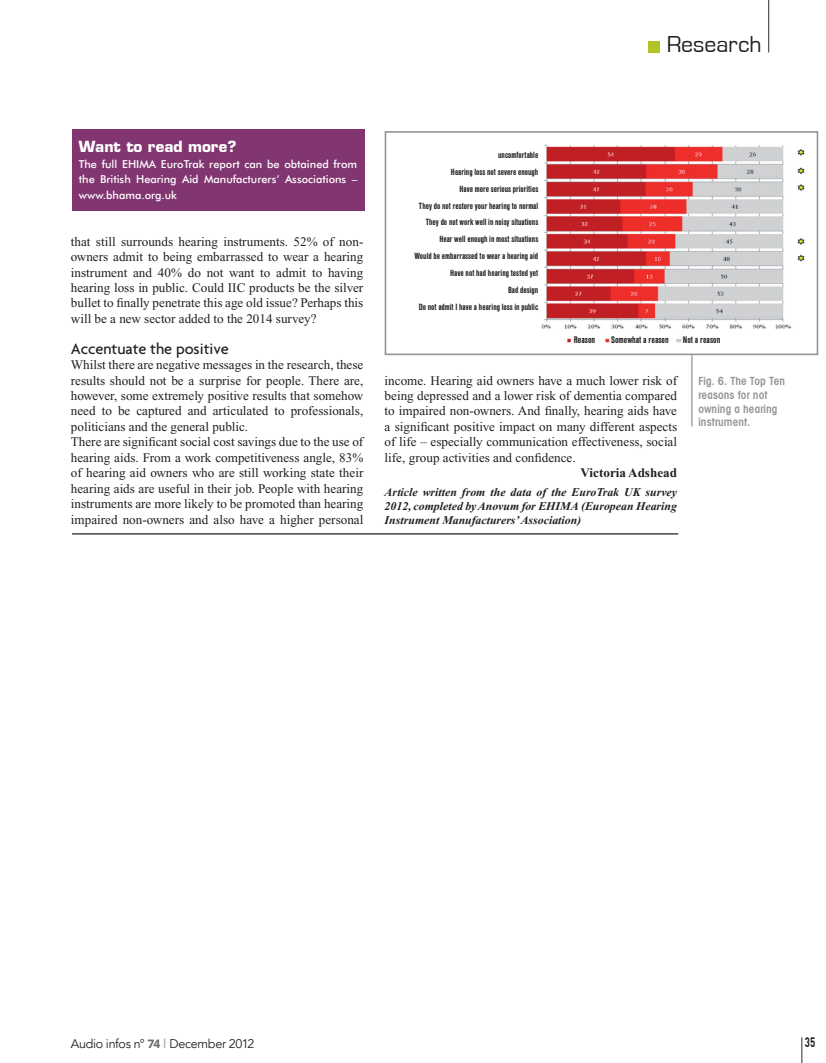
<style>
.page{position:relative;width:826px;height:1063px;background:#fff}
.page>*{position:absolute;margin:0;border:0;box-sizing:border-box;transform-origin:0 0}
.t1{font:23.75px "Eurostile";color:#231f20}
.t2{font:500 16.25px "Agenda";color:#231f20}
.t3{font:700 15px "Eurostile";color:#fff}
.t4{font:700 13.62px "DIN";color:#231f20;scale:.71 1}
.t5{font:13.12px/15.4px "Times New Roman";color:#231f20;text-align:justify}
.t6{font:700 13.12px "Times New Roman";color:#231f20}
.t7{font:12.5px "Avenir";letter-spacing:-.025em;color:#231f20}
.t8{font:italic 700 11.88px/13.8px "Times New Roman";color:#231f20;text-align:justify}
.t9{font:600 condensed 11.25px/13.8px "Avant Garde";letter-spacing:.01em;color:#939598}
.t10{font:500 11px/15.8px "Futura BT";color:#fff;text-align:justify}
.t11{font:700 condensed 10px "Nimbus Sans T";color:#231f20}
.t12{font:700 condensed 9.38px/16.9px "Nimbus Sans T";color:#231f20;text-align:right}
.s1{font-weight:900;font-size:11.88px;color:#6c6d70}
.s2{font-weight:800;color:#b8b9b7}
</style>
<div class="page">
<svg style="left:801px;top:1037px;width:1px;height:26px"></svg>
<div style="left:648px;top:41px;width:12px;height:11px;background:#b2c326"></div>
<hr style="left:768px;top:0;width:1px;height:52px;background:#57585a">
<hr style="left:72px;top:533px;width:606px;height:2px;background:#231f20">
<div style="left:72px;top:129px;width:292px;height:82px;background:#813671"></div>
<img style="left:541px;top:144px;width:264px;height:199px">
<div style="left:384px;top:131px;width:434px;height:224px;border:2px solid #939598"></div>
<hr style="left:691px;top:354px;width:1px;height:72px;background:#939598">
<h1 class="t1" style="left:667px;top:32px;width:96px">Research</h1>
<p class="t3" style="left:79px;top:137px;width:159px">Want to read more?</p>
<p class="t10" style="left:79px;top:156px;width:280px">The full EHIMA EuroTrak report can be obtained from the British Hearing Aid Manufacturers’ Associations – www.bhama.org.uk</p>
<p class="t5" style="left:71px;top:234px;width:294px">that still surrounds hearing instruments. 52% of non&shy;owners admit to being embarrassed to wear a hearing instrument and 40% do not want to admit to having hearing loss in public. Could IIC products be the silver bullet to finally penetrate this age old issue? Perhaps this will be a new sector added to the 2014 survey?</p>
<p class="t2" style="left:71px;top:339px;width:159px">Accentuate the positive</p>
<p class="t5" style="left:71px;top:357px;width:294px;text-align:left">Whilst there are negative messages in the research, these results should not be a surprise for people. There are, however, some extremely positive results that somehow need to be captured and articulated to professionals, politicians and the general public.<br>There are significant social cost savings due to the use of hearing aids. From a work competitiveness angle, 83% of hearing aid owners who are still working state their hearing aids are useful in their job. People with hearing instruments are more likely to be promoted than hearing impaired non-owners and also have a higher personal</p>
<p class="t12" style="left:414px;top:146px;width:125px">uncomfortable<br>Hearing loss not severe enough<br>Have more serious priorities<br>They do not restore your hearing to normal<br>They do not work well in noisy situations<br>Hear well enough in most situations<br>Would be embarrassed to wear a hearing aid<br>Have not had hearing tested yet<br>Bad design<br>Do not admit I have a hearing loss in public</p>
<p class="t11" style="left:574px;top:334px;width:23px">Reason</p>
<p class="t11" style="left:611px;top:334px;width:59px">Somewhat a reason</p>
<p class="t11" style="left:683px;top:334px;width:39px">Not a reason</p>
<p class="t5" style="left:384px;top:373px;width:294px">income. Hearing aid owners have a much lower risk of being depressed and a lower risk of dementia compared to impaired non-owners. And finally, hearing aids have a significant positive impact on many different aspects of life – especially communication effectiveness, social life, group activities and confidence.</p>
<p class="t6" style="left:580px;top:466px;width:98px">Victoria Adshead</p>
<p class="t8" style="left:384px;top:486px;width:294px">Article written from the data of the EuroTrak UK survey 2012, completed by Anovum for EHIMA (European Hearing Instrument Manufacturers’ Association)</p>
<p class="t9" style="left:698px;top:374px;width:88px">Fig. 6. The Top Ten reasons for not owning a hearing instrument.</p>
<p class="t7" style="left:71px;top:1036px;width:185px">Audio infos n° <span class="s1">74</span> <span class="s2">l</span> December 2012</p>
<p class="t4" style="left:804px;top:1034px;width:16px">35</p>
</div>
